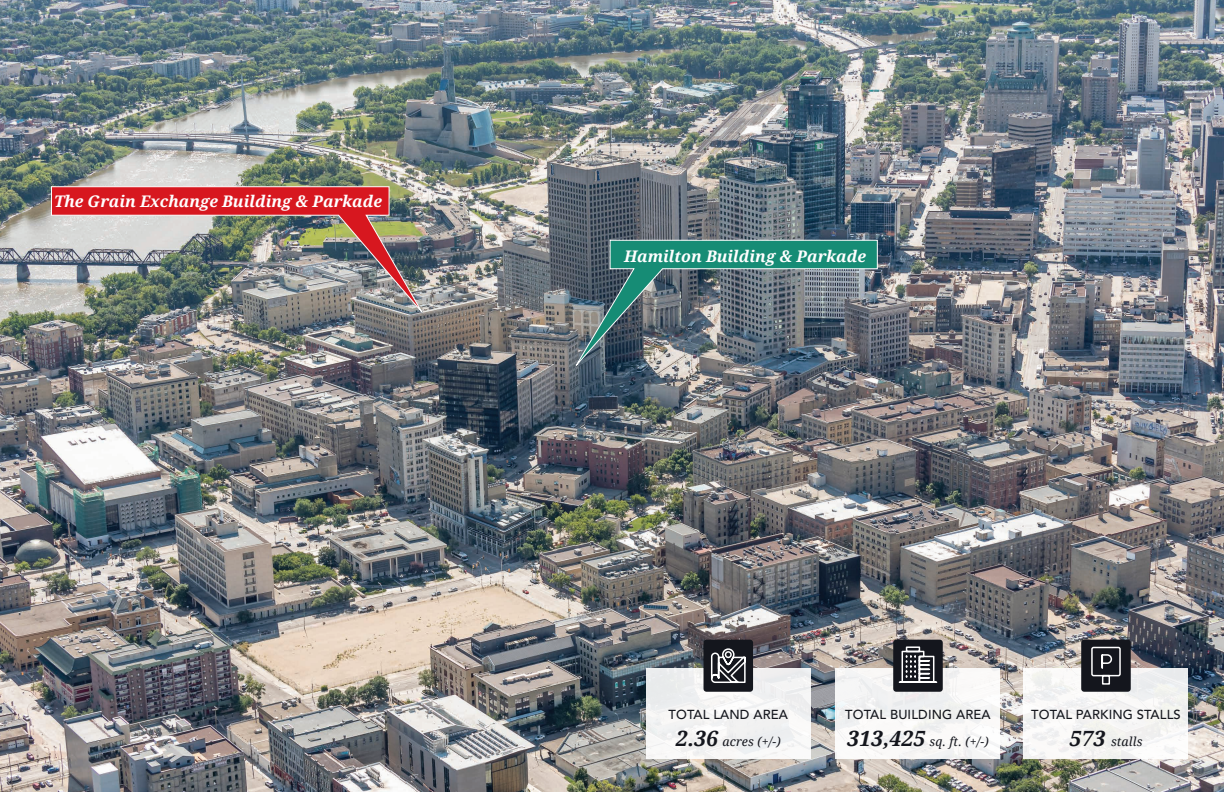
<style>
.page{position:relative;width:1224px;height:792px;background:#fff}
.page>*{position:absolute;margin:0;border:0;box-sizing:border-box;transform-origin:0 0}
.t1{font:italic 700 16px "Droid Serif";color:#fff}
.t2{font:500 13px "Avenir LT Std";letter-spacing:.01em;color:#14161d}
.t3{font:italic 12.4px "Droid Serif";letter-spacing:.01em;color:#14161d}
.s1{font-weight:700;font-size:21px}
</style>
<div class="page">
<img style="left:0;top:0;width:1224px;height:792px">
<div style="left:1024px;top:669px;width:164px;height:90px;background:#f4f4f3"></div>
<div style="left:1081px;top:640px;width:50px;height:52px;background:#14161d;border-radius:3px"></div>
<div style="left:646px;top:669px;width:164px;height:90px;background:#f2f2f2"></div>
<div style="left:704px;top:640px;width:49px;height:52px;background:#14161d;border-radius:3px"></div>
<svg style="left:710px;top:648px;width:36px;height:36px"></svg>
<div style="left:836px;top:669px;width:164px;height:90px;background:#f6f6f6"></div>
<div style="left:893px;top:640px;width:50px;height:52px;background:#14161d;border-radius:3px"></div>
<svg style="left:898px;top:646px;width:40px;height:37px"></svg>
<svg style="left:1091px;top:646px;width:30px;height:39px"></svg>
<svg style="left:573px;top:240px;width:305px;height:130px;background:#557679"></svg>
<img style="left:51px;top:186px;width:374px;height:130px">
<p class="t1" style="left:54px;top:190px;width:330px">The Grain Exchange Building &amp; Parkade</p>
<p class="t1" style="left:624px;top:245px;width:243px">Hamilton Building &amp; Parkade</p>
<p class="t2" style="left:669px;top:706px;width:121px">TOTAL LAND AREA</p>
<p class="t3" style="left:676px;top:733px;width:107px"><span class="s1">2.36</span> acres (+/-)</p>
<p class="t2" style="left:845px;top:706px;width:147px">TOTAL BUILDING AREA</p>
<p class="t3" style="left:847px;top:733px;width:143px"><span class="s1">313,425</span> sq. ft. (+/-)</p>
<p class="t2" style="left:1031px;top:706px;width:151px">TOTAL PARKING STALLS</p>
<p class="t3" style="left:1070px;top:733px;width:74px"><span class="s1">573</span> stalls</p>
</div>
